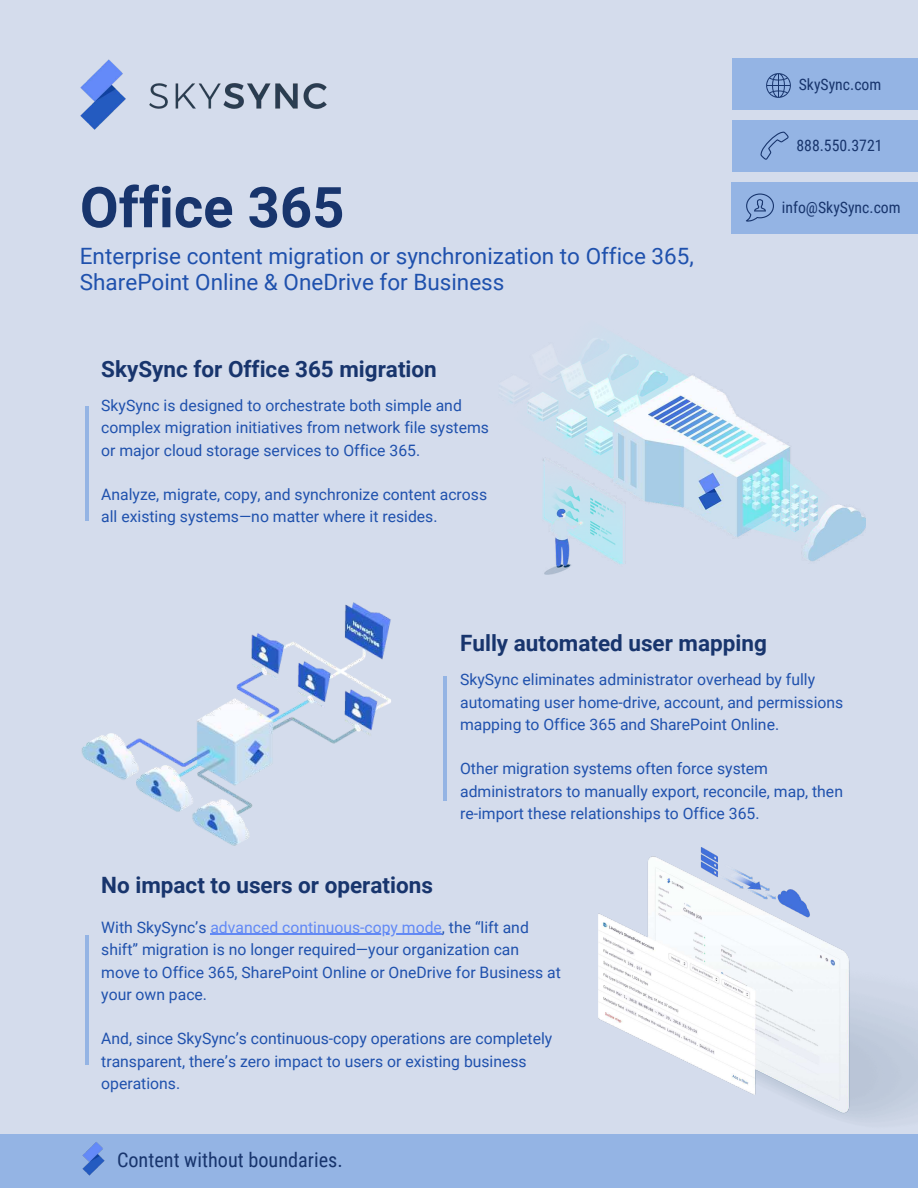
<style>
.page{position:relative;width:918px;height:1188px;background:#d4dcec}
.page>*{position:absolute;margin:0;border:0;box-sizing:border-box;transform-origin:0 0}
.t1{font:700 56.25px "Roboto";color:#18356d}
.t2{font:22.5px/25.8px "Roboto";color:#1f51ad}
.t3{font:700 22.5px "Roboto";color:#18356d}
.t4{font:20.25px "Roboto Condensed";color:#18356d}
.t5{font:15.75px/22.5px "Roboto";color:#1f51ad}
.t6{font:15.75px "Roboto Condensed";color:#18356d}
.s1{color:#6289f5}
</style>
<div class="page">
<hr style="left:86px;top:406px;width:3px;height:115px;background:#94b4e4">
<img style="left:509px;top:339px;width:357px;height:236px">
<img style="left:80px;top:59px;width:247px;height:71px">
<div style="left:732px;top:58px;width:186px;height:52px;background:#94b4e4"></div>
<svg style="left:766px;top:73px;width:25px;height:25px"></svg>
<div style="left:732px;top:120px;width:186px;height:52px;background:#94b4e4"></div>
<svg style="left:761px;top:132px;width:28px;height:28px"></svg>
<div style="left:731px;top:182px;width:187px;height:52px;background:#94b4e4"></div>
<svg style="left:746px;top:194px;width:28px;height:28px"></svg>
<img style="left:598px;top:847px;width:320px;height:273px">
<hr style="left:210px;top:934px;width:232px;height:1px;background:#6289f5">
<hr style="left:86px;top:935px;width:3px;height:129px;background:#94b4e4">
<img style="left:81px;top:602px;width:310px;height:244px">
<hr style="left:443px;top:676px;width:4px;height:125px;background:#94b4e4">
<div style="left:0;top:1134px;width:918px;height:54px;background:#94b4e4"></div>
<img style="left:82px;top:1142px;width:23px;height:34px">
<p class="t6" style="left:799px;top:73px;width:84px">SkySync.com</p>
<h1 class="t1" style="left:80px;top:168px;width:266px">Office 365</h1>
<h2 class="t2" style="left:80px;top:243px;width:616px">Enterprise content migration or synchronization to Office 365,<br>SharePoint Online &amp; OneDrive for Business</h2>
<h2 class="t3" style="left:101px;top:353px;width:337px">SkySync for Office 365 migration</h2>
<p class="t5" style="left:101px;top:393px;width:389px">SkySync is designed to orchestrate both simple and complex migration initiatives from network file systems or major cloud storage services to Office 365.</p>
<p class="t5" style="left:101px;top:482px;width:387px">Analyze, migrate, copy, and synchronize content across all existing systems—no matter where it resides.</p>
<p class="t6" style="left:796px;top:134px;width:88px">888.550.3721</p>
<p class="t6" style="left:782px;top:196px;width:120px">info@SkySync.com</p>
<h2 class="t3" style="left:101px;top:869px;width:333px">No impact to users or operations</h2>
<h2 class="t3" style="left:460px;top:628px;width:308px">Fully automated user mapping</h2>
<p class="t5" style="left:460px;top:668px;width:385px">SkySync eliminates administrator overhead by fully automating user home-drive, account, and permissions mapping to Office 365 and SharePoint Online.</p>
<p class="t5" style="left:460px;top:757px;width:384px">Other migration systems often force system administrators to manually export, reconcile, map, then re-import these relationships to Office 365.</p>
<p class="t5" style="left:101px;top:915px;width:461px">With SkySync’s <span class="s1">advanced continuous-copy mode</span>, the “lift and shift” migration is no longer required—your organization can move to Office 365, SharePoint Online or OneDrive for Business at your own pace.</p>
<p class="t5" style="left:101px;top:1027px;width:453px">And, since SkySync’s continuous-copy operations are completely transparent, there’s zero impact to users or existing business operations.</p>
<p class="t4" style="left:117px;top:1145px;width:227px">Content without boundaries.</p>
</div>
